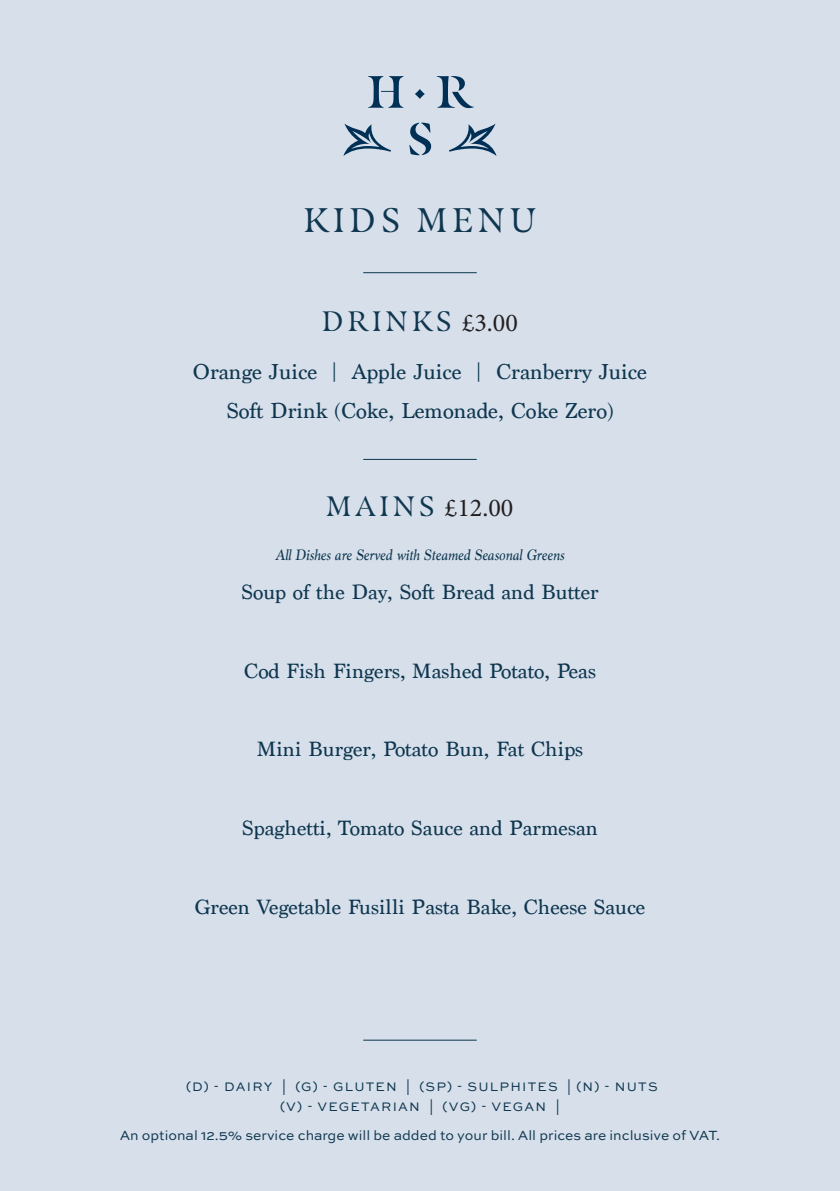
<style>
.page{position:relative;width:840px;height:1191px;background:#fff}
.page>*{position:absolute;margin:0;border:0;box-sizing:border-box;transform-origin:0 0}
.t1{font:34px "Masqualero";letter-spacing:.15em;color:#0e364f}
.t2{font:28px "Masqualero";letter-spacing:.15em;color:#0e364f}
.t3{font:25.8px "Minion Pro";color:#231f20}
.Menu_Body{font:22.8px "Marion";color:#0e364f}
.Menu_Body-2{font:21.8px "Marion";color:#0e364f}
.Menu_Body-3{font:italic 15.8px "Marion";color:#0e364f}
.Menu_Body-4{font:14px "Sweet Sans Pro";color:#0e364f}
.Menu_Body-5{font:13px/20px "Sweet Sans Pro";letter-spacing:.095em;color:#0e364f;text-align:center}
.s1{font-family:"Minion Pro";font-size:25.8px;color:#231f20}
.s2{font-family:"Masqualero";font-size:28px;color:#0e364f}
</style>
<div class="page">
<div style="left:0;top:0;width:839px;height:1191px;background:#d6dfea"></div>
<svg style="left:448px;top:123px;width:48px;height:33px;background:#9cafc1"></svg>
<svg style="left:343px;top:123px;width:48px;height:33px;background:#9cafc1"></svg>
<svg style="left:414px;top:89px;width:10px;height:10px"></svg>
<svg style="left:368px;top:76px;width:35px;height:32px"></svg>
<svg style="left:436px;top:76px;width:37px;height:32px"></svg>
<svg style="left:409px;top:123px;width:22px;height:32px"></svg>
<hr style="left:363px;top:272px;width:113px;height:1px;background:#0e364f">
<hr style="left:363px;top:459px;width:113px;height:1px;background:#0e364f">
<hr style="left:363px;top:1039px;width:113px;height:1px;background:#0e364f">
<p class="t1" style="left:303px;top:200px;width:234px">KIDS MENU</p>
<p class="t2" style="left:322px;top:304px;width:197px">DRINKS <span class="s1">£3.00</span></p>
<p class="Menu_Body" style="left:193px;top:358px;width:455px">Orange Juice | Apple Juice | Cranberry Juice</p>
<p class="Menu_Body" style="left:226px;top:397px;width:388px">Soft Drink (Coke, Lemonade, Coke Zero)</p>
<p class="t3" style="left:326px;top:491px;width:188px"><span class="s2">MAINS</span> £12.00</p>
<p class="Menu_Body-3" style="left:275px;top:544px;width:290px">All Dishes are Served with Steamed Seasonal Greens</p>
<p class="Menu_Body-2" style="left:241px;top:579px;width:358px">Soup of the Day, Soft Bread and Butter</p>
<p class="Menu_Body-2" style="left:244px;top:657px;width:353px">Cod Fish Fingers, Mashed Potato, Peas</p>
<p class="Menu_Body-2" style="left:256px;top:736px;width:328px">Mini Burger, Potato Bun, Fat Chips</p>
<p class="Menu_Body-2" style="left:242px;top:815px;width:357px">Spaghetti, Tomato Sauce and Parmesan</p>
<p class="Menu_Body-2" style="left:194px;top:893px;width:452px">Green Vegetable Fusilli Pasta Bake, Cheese Sauce</p>
<p class="Menu_Body-5" style="left:186px;top:1075px;width:472px">(D) - DAIRY | (G) - GLUTEN | (SP) - SULPHITES | (N) - NUTS (V) - VEGETARIAN | (VG) - VEGAN |</p>
<p class="Menu_Body-4" style="left:120px;top:1125px;width:601px">An optional 12.5% service charge will be added to your bill. All prices are inclusive of VAT.</p>
</div>
